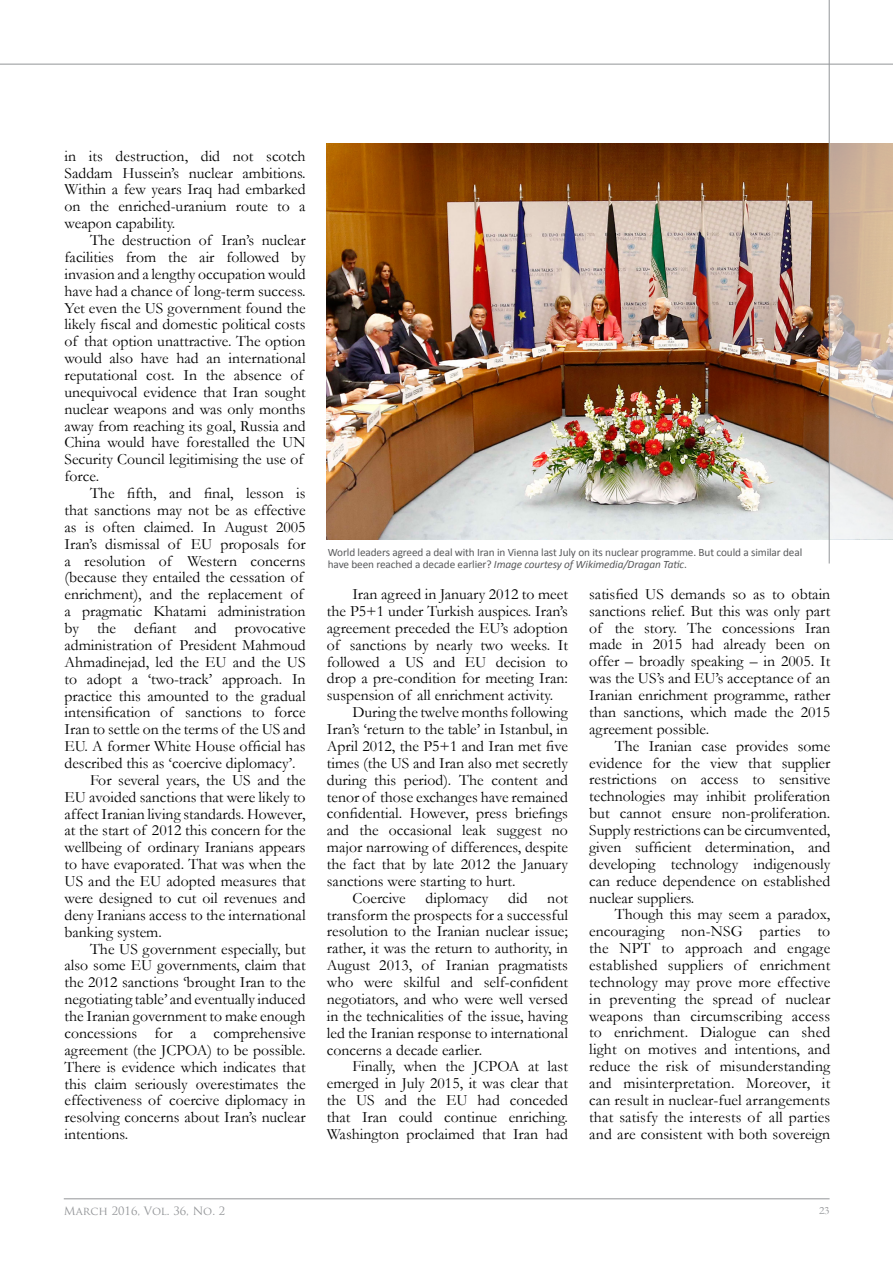
<style>
.page{position:relative;width:893px;height:1263px;background:#fff}
.page>*{position:absolute;margin:0;border:0;box-sizing:border-box;transform-origin:0 0}
.t1{font:15.75px/16.8px "Garamond";color:#000;text-align:justify}
.t2{font:11.25px/12px "Calibri";letter-spacing:-.01em;color:#58595b}
.t3{font:11.25px "Trajan Pro";color:#939598}
.t4{font:11.25px "Garamond";color:#939598}
.s1{font-style:italic}
</style>
<div class="page">
<hr style="left:64px;top:1198px;width:766px;height:1px;background:#939598">
<hr style="left:0;top:64px;width:893px;height:1px;background:#939598">
<img style="left:326px;top:144px;width:503px;height:395px">
<svg style="left:830px;top:144px;width:63px;height:395px;background:#d4bfad"></svg>
<hr style="left:829px;top:0;width:1px;height:563px;background:#939598">
<p class="t1" style="left:65px;top:147px;width:243px">in its destruction, did not scotch Saddam Hussein’s nuclear ambitions.<br>Within a few years Iraq had embarked on the enriched-uranium route to a weapon capability.</p>
<p class="t1" style="left:65px;top:231px;width:243px;text-align:left;text-indent:26px">The destruction of Iran’s nuclear facilities from the air followed by invasion and a lengthy occupation would have had a chance of long-term success.<br>Yet even the US government found the likely fiscal and domestic political costs of that option unattractive. The option would also have had an international reputational cost. In the absence of unequivocal evidence that Iran sought nuclear weapons and was only months away from reaching its goal, Russia and China would have forestalled the UN Security Council legitimising the use of force.</p>
<p class="t1" style="left:90px;top:484px;width:217px">The fifth, and final, lesson is</p>
<p class="t1" style="left:65px;top:501px;width:243px">that sanctions may not be as effective</p>
<p class="t1" style="left:65px;top:518px;width:243px">as is often claimed. In August 2005</p>
<p class="t1" style="left:65px;top:535px;width:243px">Iran’s dismissal of EU proposals for</p>
<p class="t1" style="left:65px;top:552px;width:243px">a resolution of Western concerns</p>
<p class="t1" style="left:65px;top:569px;width:241px">(because they entailed the cessation of</p>
<p class="t1" style="left:65px;top:585px;width:241px">enrichment), and the replacement of</p>
<p class="t1" style="left:65px;top:602px;width:243px">a pragmatic Khatami administration</p>
<p class="t1" style="left:65px;top:619px;width:243px">by the defiant and provocative</p>
<p class="t1" style="left:65px;top:636px;width:243px">administration of President Mahmoud</p>
<p class="t1" style="left:65px;top:653px;width:243px">Ahmadinejad, led the EU and the US</p>
<p class="t1" style="left:65px;top:670px;width:243px">to adopt a ‘two-track’ approach. In</p>
<p class="t1" style="left:65px;top:687px;width:243px">practice this amounted to the gradual</p>
<p class="t1" style="left:65px;top:704px;width:243px">intensification of sanctions to force</p>
<p class="t1" style="left:65px;top:720px;width:243px">Iran to settle on the terms of the US and</p>
<p class="t1" style="left:65px;top:737px;width:243px">EU. A former White House official has</p>
<p class="t1" style="left:65px;top:754px;width:233px">described this as ‘coercive diplomacy’.</p>
<p class="t1" style="left:90px;top:771px;width:217px">For several years, the US and the</p>
<p class="t1" style="left:65px;top:788px;width:243px">EU avoided sanctions that were likely to</p>
<p class="t1" style="left:65px;top:805px;width:243px">affect Iranian living standards. However,</p>
<p class="t1" style="left:65px;top:822px;width:243px">at the start of 2012 this concern for the</p>
<p class="t1" style="left:65px;top:838px;width:243px">wellbeing of ordinary Iranians appears</p>
<p class="t1" style="left:65px;top:855px;width:243px">to have evaporated. That was when the</p>
<p class="t1" style="left:65px;top:872px;width:243px">US and the EU adopted measures that</p>
<p class="t1" style="left:65px;top:889px;width:243px">were designed to cut oil revenues and</p>
<p class="t1" style="left:65px;top:906px;width:243px">deny Iranians access to the international</p>
<p class="t1" style="left:65px;top:923px;width:99px">banking system.</p>
<p class="t1" style="left:90px;top:940px;width:217px">The US government especially, but</p>
<p class="t1" style="left:65px;top:957px;width:243px">also some EU governments, claim that</p>
<p class="t1" style="left:65px;top:973px;width:243px">the 2012 sanctions ‘brought Iran to the</p>
<p class="t1" style="left:65px;top:990px;width:243px">negotiating table’ and eventually induced</p>
<p class="t1" style="left:65px;top:1007px;width:243px">the Iranian government to make enough</p>
<p class="t1" style="left:65px;top:1024px;width:243px">concessions for a comprehensive</p>
<p class="t1" style="left:65px;top:1041px;width:243px">agreement (the JCPOA) to be possible.</p>
<p class="t1" style="left:65px;top:1058px;width:243px">There is evidence which indicates that</p>
<p class="t1" style="left:65px;top:1075px;width:243px">this claim seriously overestimates the</p>
<p class="t1" style="left:65px;top:1092px;width:243px">effectiveness of coercive diplomacy in</p>
<p class="t1" style="left:65px;top:1108px;width:243px">resolving concerns about Iran’s nuclear</p>
<p class="t1" style="left:65px;top:1125px;width:65px">intentions.</p>
<p class="t2" style="left:328px;top:546px;width:476px">World leaders agreed a deal with Iran in Vienna last July on its nuclear programme. But could a similar deal have been reached a decade earlier? <span class="s1">Image courtesy of Wikimedia/Dragan Tatic</span>.</p>
<p class="t1" style="left:352px;top:585px;width:217px">Iran agreed in January 2012 to meet</p>
<p class="t1" style="left:327px;top:602px;width:243px">the P5+1 under Turkish auspices. Iran’s</p>
<p class="t1" style="left:327px;top:619px;width:243px">agreement preceded the EU’s adoption</p>
<p class="t1" style="left:327px;top:636px;width:243px">of sanctions by nearly two weeks. It</p>
<p class="t1" style="left:327px;top:653px;width:243px">followed a US and EU decision to</p>
<p class="t1" style="left:327px;top:670px;width:243px">drop a pre-condition for meeting Iran:</p>
<p class="t1" style="left:327px;top:686px;width:228px">suspension of all enrichment activity.</p>
<p class="t1" style="left:352px;top:703px;width:217px">During the twelve months following</p>
<p class="t1" style="left:327px;top:720px;width:243px">Iran’s ‘return to the table’ in Istanbul, in</p>
<p class="t1" style="left:327px;top:737px;width:243px">April 2012, the P5+1 and Iran met five</p>
<p class="t1" style="left:327px;top:754px;width:243px">times (the US and Iran also met secretly</p>
<p class="t1" style="left:327px;top:771px;width:243px">during this period). The content and</p>
<p class="t1" style="left:327px;top:788px;width:243px">tenor of those exchanges have remained</p>
<p class="t1" style="left:327px;top:805px;width:243px">confidential. However, press briefings</p>
<p class="t1" style="left:327px;top:821px;width:243px">and the occasional leak suggest no</p>
<p class="t1" style="left:327px;top:838px;width:243px">major narrowing of differences, despite</p>
<p class="t1" style="left:327px;top:855px;width:243px">the fact that by late 2012 the January</p>
<p class="t1" style="left:327px;top:872px;width:190px">sanctions were starting to hurt.</p>
<p class="t1" style="left:352px;top:889px;width:55px">Coercive</p>
<p class="t1" style="left:426px;top:889px;width:64px">diplomacy</p>
<p class="t1" style="left:508px;top:889px;width:21px">did</p>
<p class="t1" style="left:327px;top:889px;width:243px;text-indent:220px">not transform the prospects for a successful resolution to the Iranian nuclear issue; rather, it was the return to authority, in August 2013, of Iranian pragmatists who were skilful and self-confident negotiators, and who were well versed in the technicalities of the issue, having led the Iranian response to international concerns a decade earlier.</p>
<p class="t1" style="left:327px;top:1058px;width:243px;text-indent:26px">Finally, when the JCPOA at last emerged in July 2015, it was clear that the US and the EU had conceded that Iran could continue enriching.<br>Washington proclaimed that Iran had</p>
<p class="t1" style="left:589px;top:585px;width:243px">satisfied US demands so as to obtain sanctions relief. But this was only part of the story. The concessions Iran made in 2015 had already been on offer – broadly speaking – in 2005. It was the US’s and EU’s acceptance of an Iranian enrichment programme, rather than sanctions, which made the 2015 agreement possible.</p>
<p class="t1" style="left:589px;top:737px;width:243px;text-indent:26px">The Iranian case provides some evidence for the view that supplier restrictions on access to sensitive technologies may inhibit proliferation but cannot ensure non-proliferation.<br>Supply restrictions can be circumvented, given sufficient determination, and developing technology indigenously can reduce dependence on established nuclear suppliers.</p>
<p class="t1" style="left:589px;top:906px;width:243px;text-indent:26px">Though this may seem a paradox, encouraging non-NSG parties to the NPT to approach and engage established suppliers of enrichment technology may prove more effective in preventing the spread of nuclear weapons than circumscribing access to enrichment. Dialogue can shed light on motives and intentions, and reduce the risk of misunderstanding and misinterpretation. Moreover, it can result in nuclear-fuel arrangements that satisfy the interests of all parties and are consistent with both sovereign</p>
<p class="t3" style="left:64px;top:1204px;width:163px">March 2016, Vol. 36, No. 2</p>
<p class="t4" style="left:819px;top:1203px;width:12px">23</p>
</div>
